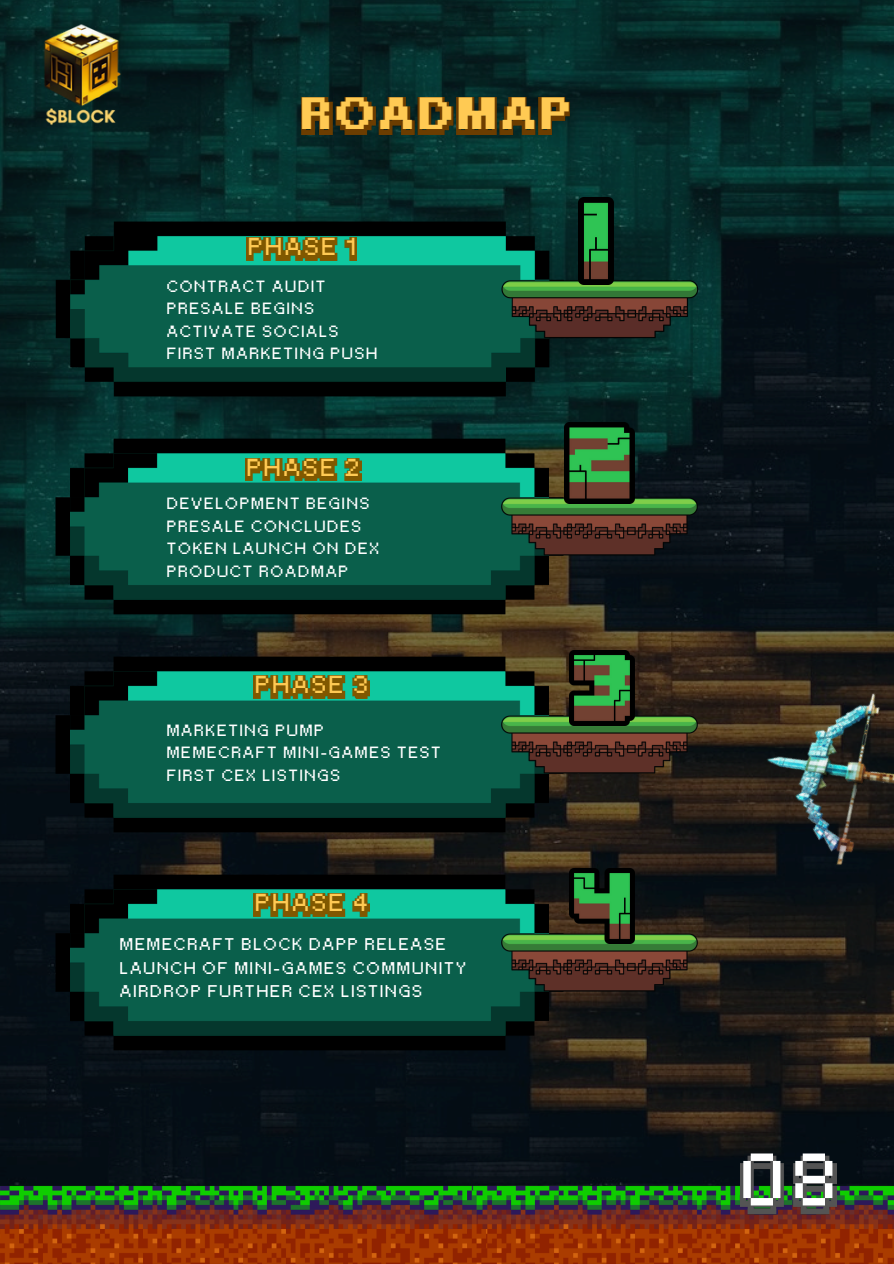
<style>
.page{position:relative;width:894px;height:1264px;background:#fff}
.page>*{position:absolute;margin:0;border:0;box-sizing:border-box;transform-origin:0 0}
.t1{font:74.25px "SCR N Sev Reg";color:#fff}
.t2{font:45px "SCR N Sev Bd Reg";letter-spacing:.07em;color:#ffca53}
.t3{font:24.45px "SCR N Sev Reg";color:#ffca53}
.t4{font:16.95px/23.4px "SCR N Sev Reg";color:#fff}
.t5{font:16.2px/22.5px "SCR N Sev Reg";color:#fff}
</style>
<div class="page">
<img style="left:0;top:0;width:893px;height:1178px">
<img style="left:48px;top:432px;width:522px;height:189px">
<img style="left:48px;top:650px;width:522px;height:189px">
<img style="left:48px;top:867px;width:522px;height:189px">
<img style="left:48px;top:214px;width:657px;height:189px">
<img style="left:578px;top:198px;width:35px;height:86px">
<img style="left:493px;top:491px;width:212px;height:72px">
<img style="left:564px;top:422px;width:70px;height:81px">
<img style="left:493px;top:709px;width:212px;height:72px">
<img style="left:493px;top:926px;width:212px;height:72px">
<img style="left:569px;top:650px;width:65px;height:75px">
<img style="left:569px;top:868px;width:65px;height:75px">
<img style="left:0;top:1178px;width:893px;height:85px">
<img style="left:754px;top:680px;width:139px;height:197px">
<img style="left:245px;top:458px;width:116px;height:23px">
<img style="left:246px;top:238px;width:110px;height:22px">
<img style="left:254px;top:675px;width:115px;height:23px">
<img style="left:254px;top:893px;width:115px;height:23px">
<img style="left:299px;top:98px;width:272px;height:37px">
<img style="left:740px;top:1155px;width:95px;height:59px">
<img style="left:0;top:19px;width:164px;height:123px">
<p class="t2" style="left:302px;top:87px;width:272px">ROADMAP</p>
<p class="t3" style="left:249px;top:232px;width:114px">PHASE 1</p>
<p class="t5" style="left:167px;top:275px;width:214px">CONTRACT AUDIT<br>PRESALE BEGINS<br>ACTIVATE SOCIALS<br>FIRST MARKETING PUSH</p>
<p class="t3" style="left:248px;top:453px;width:117px">PHASE 2</p>
<p class="t5" style="left:167px;top:492px;width:215px">DEVELOPMENT BEGINS<br>PRESALE CONCLUDES<br>TOKEN LAUNCH ON DEX<br>PRODUCT ROADMAP</p>
<p class="t3" style="left:256px;top:670px;width:117px">PHASE 3</p>
<p class="t5" style="left:167px;top:718px;width:277px">MARKETING PUMP<br>MEMECRAFT MINI-GAMES TEST<br>FIRST CEX LISTINGS</p>
<p class="t3" style="left:256px;top:888px;width:117px">PHASE 4</p>
<h2 class="t4" style="left:120px;top:932px;width:349px">MEMECRAFT BLOCK DAPP RELEASE<br>LAUNCH OF MINI-GAMES COMMUNITY<br>AIRDROP FURTHER CEX LISTINGS</h2>
<p class="t1" style="left:743px;top:1134px;width:105px">08</p>
</div>
